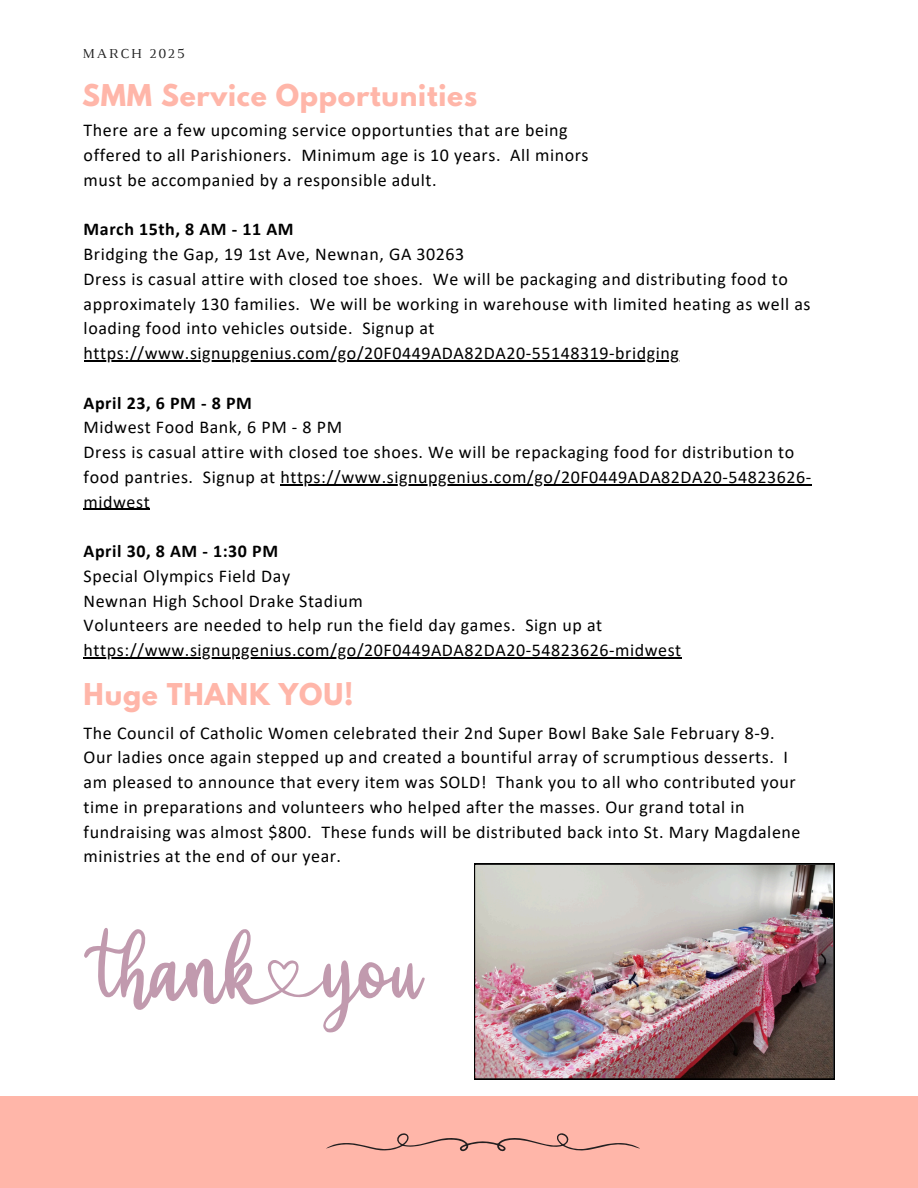
<style>
.page{position:relative;width:918px;height:1188px;background:#fff}
.page>*{position:absolute;margin:0;border:0;box-sizing:border-box;transform-origin:0 0}
.t1{font:700 26.7px "League Spartan";letter-spacing:.03em;color:#ffb6a9}
.t2{font:18px/24.8px "Calibri";letter-spacing:.03em;color:#000}
.t3{font:13.95px "Luthier";letter-spacing:.14em;color:#222}
.s1{font-weight:700}
</style>
<div class="page">
<div style="left:0;top:1096px;width:918px;height:92px;background:#ffb6a9"></div>
<svg style="left:326px;top:1133px;width:314px;height:18px"></svg>
<hr style="left:84px;top:360px;width:595px;height:1px;background:#000">
<hr style="left:280px;top:484px;width:532px;height:1px;background:#000">
<hr style="left:84px;top:509px;width:66px;height:1px;background:#000">
<hr style="left:84px;top:657px;width:598px;height:1px;background:#000">
<img style="left:474px;top:864px;width:360px;height:215px">
<svg style="left:84px;top:928px;width:341px;height:104px"></svg>
<h2 class="t3" style="left:82px;top:49px;width:104px">MARCH 2025</h2>
<p class="t1" style="left:82px;top:82px;width:396px">SMM Service Opportunities</p>
<p class="t2" style="left:84px;top:120px;width:507px">There are a few upcoming service opportunties that are being offered to all Parishioners. Minimum age is 10 years. All minors must be accompanied by a responsible adult.</p>
<h1 class="t2" style="left:84px;top:219px;width:728px"><span class="s1">March 15th, 8 AM - 11 AM<br></span>Bridging the Gap, 19 1st Ave, Newnan, GA 30263<br>Dress is casual attire with closed toe shoes. We will be packaging and distributing food to approximately 130 families. We will be working in warehouse with limited heating as well as loading food into vehicles outside. Signup at</h1>
<h2 class="t2" style="left:84px;top:342px;width:597px">https://www.signupgenius.com/go/20F0449ADA82DA20-55148319-bridging</h2>
<h2 class="t2" style="left:84px;top:392px;width:729px"><span class="s1">April 23, 6 PM - 8 PM<br></span>Midwest Food Bank, 6 PM - 8 PM<br>Dress is casual attire with closed toe shoes. We will be repackaging food for distribution to food pantries. Signup at https://www.signupgenius.com/go/20F0449ADA82DA20-54823626-</h2>
<h2 class="t2" style="left:84px;top:491px;width:68px">midwest</h2>
<h2 class="t2" style="left:84px;top:540px;width:520px"><span class="s1">April 30, 8 AM - 1:30 PM<br></span>Special Olympics Field Day<br>Newnan High School Drake Stadium<br>Volunteers are needed to help run the field day games. Sign up at</h2>
<h2 class="t2" style="left:84px;top:639px;width:599px">https://www.signupgenius.com/go/20F0449ADA82DA20-54823626-midwest</h2>
<p class="t1" style="left:84px;top:681px;width:271px">Huge THANK YOU!</p>
<h1 class="t2" style="left:84px;top:722px;width:718px">The Council of Catholic Women celebrated their 2nd Super Bowl Bake Sale February 8-9.<br>Our ladies once again stepped up and created a bountiful array of scrumptious desserts. I am pleased to announce that every item was SOLD! Thank you to all who contributed your time in preparations and volunteers who helped after the masses. Our grand total in fundraising was almost $800. These funds will be distributed back into St. Mary Magdalene ministries at the end of our year.</h1>
</div>
